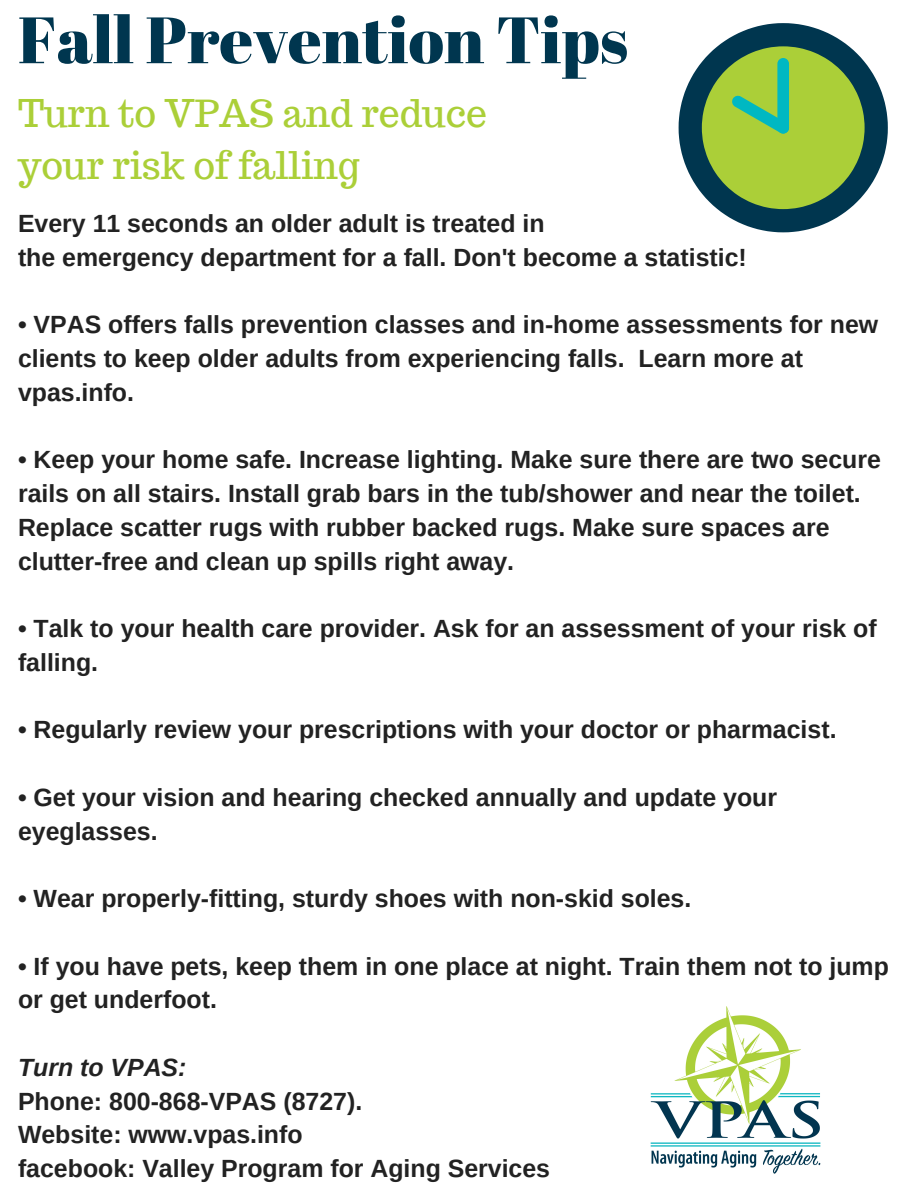
<style>
.page{position:relative;width:918px;height:1188px;background:#fff}
.page>*{position:absolute;margin:0;border:0;box-sizing:border-box;transform-origin:0 0}
.t1{font:65.4px "Abril Fatface";color:#00364f}
.t2{font:37.35px/51.8px "Trocchi";color:#abcf38}
.t3{font:700 24.9px/33.8px "Arimo";color:#222}
.t4{font:italic 700 24.9px "Arimo";color:#222}
</style>
<div class="page">
<svg style="left:679px;top:23px;width:209px;height:209px"></svg>
<svg style="left:702px;top:46px;width:163px;height:163px;background:#81b047"></svg>
<img style="left:650px;top:1006px;width:171px;height:168px">
<h1 class="t1" style="left:18px;top:-6px;width:612px">Fall Prevention Tips</h1>
<h2 class="t2" style="left:18px;top:88px;width:471px">Turn to VPAS and reduce your risk of falling</h2>
<p class="t3" style="left:18px;top:207px;width:730px">Every 11 seconds an older adult is treated in<br>the emergency department for a fall. Don't become a statistic!</p>
<p class="t3" style="left:18px;top:308px;width:862px">• VPAS offers falls prevention classes and in-home assessments for new clients to keep older adults from experiencing falls. Learn more at vpas.info.</p>
<p class="t3" style="left:18px;top:443px;width:864px">• Keep your home safe. Increase lighting. Make sure there are two secure rails on all stairs. Install grab bars in the tub/shower and near the toilet.<br>Replace scatter rugs with rubber backed rugs. Make sure spaces are clutter-free and clean up spills right away.</p>
<p class="t3" style="left:18px;top:612px;width:860px">• Talk to your health care provider. Ask for an assessment of your risk of falling.</p>
<p class="t3" style="left:18px;top:713px;width:820px">• Regularly review your prescriptions with your doctor or pharmacist.</p>
<p class="t3" style="left:18px;top:780px;width:761px">• Get your vision and hearing checked annually and update your eyeglasses.</p>
<p class="t3" style="left:18px;top:882px;width:675px">• Wear properly-fitting, sturdy shoes with non-skid soles.</p>
<p class="t3" style="left:18px;top:949px;width:872px">• If you have pets, keep them in one place at night. Train them not to jump or get underfoot.</p>
<p class="t4" style="left:18px;top:1053px;width:170px">Turn to VPAS:</p>
<p class="t3" style="left:18px;top:1084px;width:534px">Phone: 800-868-VPAS (8727).<br>Website: www.vpas.info<br>facebook: Valley Program for Aging Services</p>
</div>
